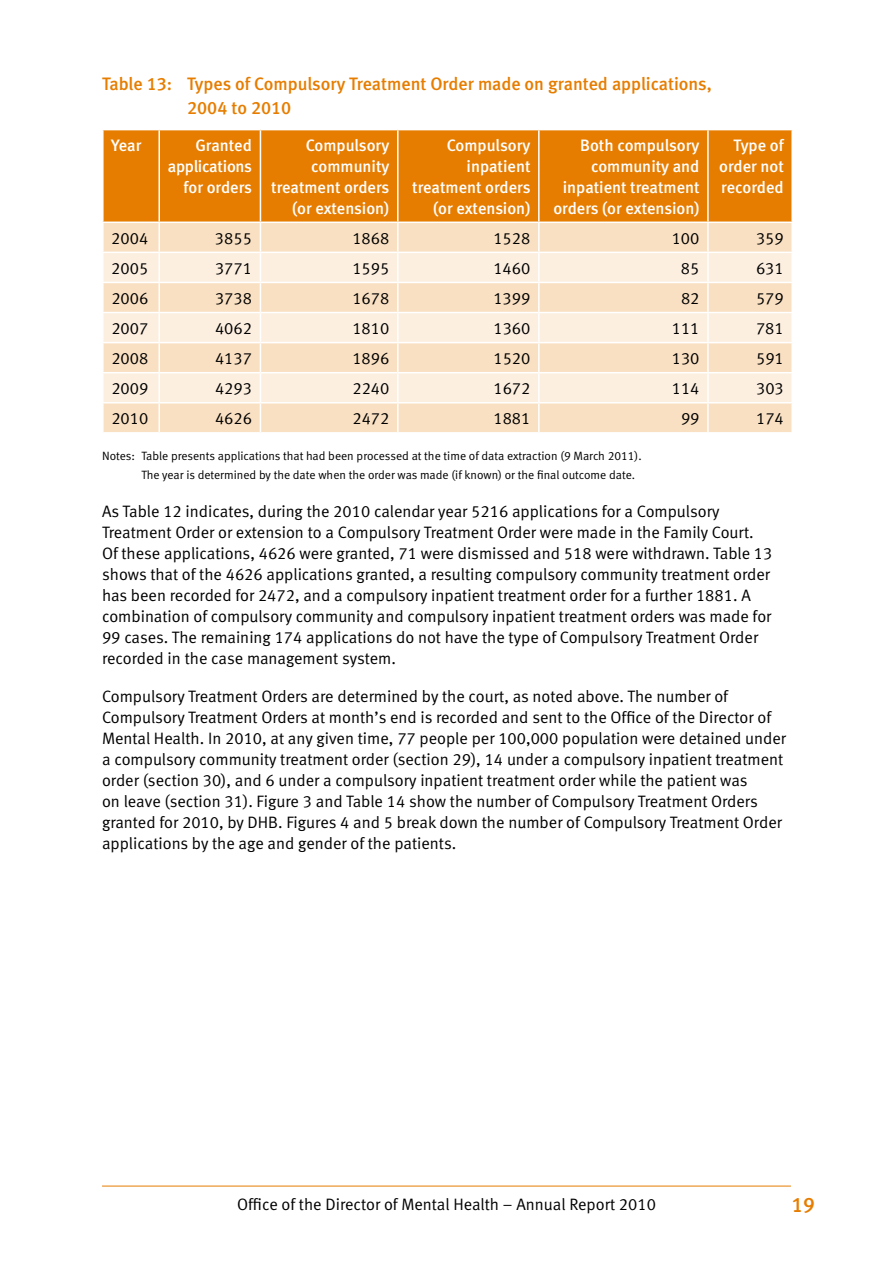
<style>
.page{position:relative;width:893px;height:1263px;background:#fff}
.page>*{position:absolute;margin:0;border:0;box-sizing:border-box;transform-origin:0 0}
.t1{font:21px "Meta Medium LF";color:#e67d00}
.t2{font:18px/24px "Meta Medium LF";color:#e67d00}
.t3{font:16.5px/21px "Meta Normal LF";color:#000}
.t4{font:16.5px/21px "Meta Medium LF";color:#fff;text-align:right}
.t5{font:12px/19.2px "Meta Normal LF";color:#000}
</style>
<div class="page">
<hr style="left:102px;top:1186px;width:689px;height:1px;background:#e67d00">
<div style="left:104px;top:130px;width:687px;height:92px;background:#e67d00"></div>
<div style="left:104px;top:223px;width:687px;height:209px;background:#f9e0c2"></div>
<svg style="left:104px;top:253px;width:687px;height:149px;background:#fae9d4"></svg>
<hr style="left:158px;top:130px;width:2px;height:92px;background:#fff">
<hr style="left:260px;top:130px;width:1px;height:92px;background:#fff">
<hr style="left:397px;top:130px;width:2px;height:92px;background:#fff">
<hr style="left:538px;top:130px;width:2px;height:92px;background:#fff">
<hr style="left:707px;top:130px;width:2px;height:92px;background:#fff">
<hr style="left:158px;top:223px;width:2px;height:29px;background:#fff">
<hr style="left:397px;top:223px;width:2px;height:29px;background:#fff">
<hr style="left:538px;top:223px;width:2px;height:29px;background:#fff">
<hr style="left:707px;top:223px;width:2px;height:29px;background:#fff">
<hr style="left:102px;top:252px;width:57px;height:1px;background:#fff">
<hr style="left:159px;top:252px;width:101px;height:1px;background:#fff">
<hr style="left:158px;top:253px;width:2px;height:29px;background:#fff">
<hr style="left:260px;top:252px;width:138px;height:1px;background:#fff">
<hr style="left:398px;top:252px;width:141px;height:1px;background:#fff">
<hr style="left:397px;top:253px;width:2px;height:29px;background:#fff">
<hr style="left:539px;top:252px;width:169px;height:1px;background:#fff">
<hr style="left:538px;top:253px;width:2px;height:29px;background:#fff">
<hr style="left:708px;top:252px;width:85px;height:1px;background:#fff">
<hr style="left:707px;top:253px;width:2px;height:29px;background:#fff">
<hr style="left:102px;top:282px;width:57px;height:1px;background:#fff">
<hr style="left:159px;top:282px;width:101px;height:1px;background:#fff">
<hr style="left:158px;top:283px;width:2px;height:29px;background:#fff">
<hr style="left:260px;top:282px;width:138px;height:1px;background:#fff">
<hr style="left:398px;top:282px;width:141px;height:1px;background:#fff">
<hr style="left:397px;top:283px;width:2px;height:29px;background:#fff">
<hr style="left:539px;top:282px;width:169px;height:1px;background:#fff">
<hr style="left:538px;top:283px;width:2px;height:29px;background:#fff">
<hr style="left:708px;top:282px;width:85px;height:1px;background:#fff">
<hr style="left:707px;top:283px;width:2px;height:29px;background:#fff">
<hr style="left:102px;top:312px;width:57px;height:1px;background:#fff">
<hr style="left:159px;top:312px;width:101px;height:1px;background:#fff">
<hr style="left:158px;top:313px;width:2px;height:29px;background:#fff">
<hr style="left:260px;top:312px;width:138px;height:1px;background:#fff">
<hr style="left:398px;top:312px;width:141px;height:1px;background:#fff">
<hr style="left:397px;top:313px;width:2px;height:29px;background:#fff">
<hr style="left:539px;top:312px;width:169px;height:1px;background:#fff">
<hr style="left:538px;top:313px;width:2px;height:29px;background:#fff">
<hr style="left:708px;top:312px;width:85px;height:1px;background:#fff">
<hr style="left:707px;top:313px;width:2px;height:29px;background:#fff">
<hr style="left:102px;top:342px;width:57px;height:1px;background:#fff">
<hr style="left:159px;top:342px;width:101px;height:1px;background:#fff">
<hr style="left:158px;top:343px;width:2px;height:29px;background:#fff">
<hr style="left:260px;top:342px;width:138px;height:1px;background:#fff">
<hr style="left:398px;top:342px;width:141px;height:1px;background:#fff">
<hr style="left:397px;top:343px;width:2px;height:29px;background:#fff">
<hr style="left:539px;top:342px;width:169px;height:1px;background:#fff">
<hr style="left:538px;top:343px;width:2px;height:29px;background:#fff">
<hr style="left:708px;top:342px;width:85px;height:1px;background:#fff">
<hr style="left:707px;top:343px;width:2px;height:29px;background:#fff">
<hr style="left:102px;top:372px;width:57px;height:1px;background:#fff">
<hr style="left:159px;top:372px;width:101px;height:1px;background:#fff">
<hr style="left:158px;top:373px;width:2px;height:29px;background:#fff">
<hr style="left:260px;top:372px;width:138px;height:1px;background:#fff">
<hr style="left:398px;top:372px;width:141px;height:1px;background:#fff">
<hr style="left:397px;top:373px;width:2px;height:29px;background:#fff">
<hr style="left:539px;top:372px;width:169px;height:1px;background:#fff">
<hr style="left:538px;top:373px;width:2px;height:29px;background:#fff">
<hr style="left:708px;top:372px;width:85px;height:1px;background:#fff">
<hr style="left:707px;top:373px;width:2px;height:29px;background:#fff">
<hr style="left:102px;top:402px;width:57px;height:1px;background:#fff">
<hr style="left:159px;top:402px;width:101px;height:1px;background:#fff">
<hr style="left:158px;top:403px;width:2px;height:29px;background:#fff">
<hr style="left:260px;top:402px;width:138px;height:1px;background:#fff">
<svg style="left:260px;top:223px;width:1px;height:209px"></svg>
<hr style="left:398px;top:402px;width:141px;height:1px;background:#fff">
<hr style="left:397px;top:403px;width:2px;height:29px;background:#fff">
<hr style="left:539px;top:402px;width:169px;height:1px;background:#fff">
<hr style="left:538px;top:403px;width:2px;height:29px;background:#fff">
<hr style="left:708px;top:402px;width:85px;height:1px;background:#fff">
<hr style="left:707px;top:403px;width:2px;height:29px;background:#fff">
<p class="t2" style="left:187px;top:73px;width:526px;text-indent:-85px">Table 13: Types of Compulsory Treatment Order made on granted applications,<br>2004 to 2010</p>
<p class="t4" style="left:111px;top:135px;width:31px">Year</p>
<p class="t4" style="left:168px;top:135px;width:86px">Granted applications for orders</p>
<p class="t4" style="left:271px;top:135px;width:120px">Compulsory community treatment orders (or extension)</p>
<p class="t4" style="left:412px;top:135px;width:120px">Compulsory inpatient treatment orders (or extension)</p>
<p class="t4" style="left:553px;top:135px;width:148px">Both compulsory community and inpatient treatment orders (or extension)</p>
<p class="t4" style="left:719px;top:135px;width:66px;text-align:justify;text-indent:14px">Type of order not recorded</p>
<p class="t3" style="left:111px;top:228px;width:38px">2004</p>
<p class="t3" style="left:215px;top:228px;width:38px">3855</p>
<p class="t3" style="left:352px;top:228px;width:38px">1868</p>
<p class="t3" style="left:493px;top:228px;width:38px">1528</p>
<p class="t3" style="left:672px;top:228px;width:29px">100</p>
<p class="t3" style="left:756px;top:228px;width:29px">359</p>
<p class="t3" style="left:111px;top:258px;width:38px">2005</p>
<p class="t3" style="left:215px;top:258px;width:38px">3771</p>
<p class="t3" style="left:352px;top:258px;width:38px">1595</p>
<p class="t3" style="left:493px;top:258px;width:38px">1460</p>
<p class="t3" style="left:681px;top:258px;width:20px">85</p>
<p class="t3" style="left:756px;top:258px;width:29px">631</p>
<p class="t3" style="left:111px;top:288px;width:38px">2006</p>
<p class="t3" style="left:215px;top:288px;width:38px">3738</p>
<p class="t3" style="left:352px;top:288px;width:38px">1678</p>
<p class="t3" style="left:493px;top:288px;width:38px">1399</p>
<p class="t3" style="left:681px;top:288px;width:20px">82</p>
<p class="t3" style="left:756px;top:288px;width:29px">579</p>
<p class="t3" style="left:111px;top:318px;width:38px">2007</p>
<p class="t3" style="left:215px;top:318px;width:38px">4062</p>
<p class="t3" style="left:352px;top:318px;width:38px">1810</p>
<p class="t3" style="left:493px;top:318px;width:38px">1360</p>
<p class="t3" style="left:672px;top:318px;width:29px">111</p>
<p class="t3" style="left:756px;top:318px;width:29px">781</p>
<p class="t3" style="left:111px;top:348px;width:38px">2008</p>
<p class="t3" style="left:215px;top:348px;width:38px">4137</p>
<p class="t3" style="left:352px;top:348px;width:38px">1896</p>
<p class="t3" style="left:493px;top:348px;width:38px">1520</p>
<p class="t3" style="left:672px;top:348px;width:29px">130</p>
<p class="t3" style="left:756px;top:348px;width:29px">591</p>
<p class="t3" style="left:111px;top:378px;width:38px">2009</p>
<p class="t3" style="left:215px;top:378px;width:38px">4293</p>
<p class="t3" style="left:352px;top:378px;width:38px">2240</p>
<p class="t3" style="left:493px;top:378px;width:38px">1672</p>
<p class="t3" style="left:672px;top:378px;width:29px">114</p>
<p class="t3" style="left:756px;top:378px;width:29px">303</p>
<p class="t3" style="left:111px;top:408px;width:38px">2010</p>
<p class="t3" style="left:215px;top:408px;width:38px">4626</p>
<p class="t3" style="left:352px;top:408px;width:38px">2472</p>
<p class="t3" style="left:493px;top:408px;width:38px">1881</p>
<p class="t3" style="left:681px;top:408px;width:20px">99</p>
<p class="t3" style="left:756px;top:408px;width:29px">174</p>
<p class="t5" style="left:141px;top:446px;width:502px;text-indent:-39px">Notes: Table presents applications that had been processed at the time of data extraction (9 March 2011).<br>The year is determined by the date when the order was made (if known) or the final outcome date.</p>
<p class="t3" style="left:102px;top:500px;width:672px">As Table 12 indicates, during the 2010 calendar year 5216 applications for a Compulsory Treatment Order or extension to a Compulsory Treatment Order were made in the Family Court.<br>Of these applications, 4626 were granted, 71 were dismissed and 518 were withdrawn. Table 13 shows that of the 4626 applications granted, a resulting compulsory community treatment order has been recorded for 2472, and a compulsory inpatient treatment order for a further 1881. A combination of compulsory community and compulsory inpatient treatment orders was made for 99 cases. The remaining 174 applications do not have the type of Compulsory Treatment Order recorded in the case management system.</p>
<p class="t3" style="left:102px;top:685px;width:685px">Compulsory Treatment Orders are determined by the court, as noted above. The number of Compulsory Treatment Orders at month’s end is recorded and sent to the Office of the Director of Mental Health. In 2010, at any given time, 77 people per 100,000 population were detained under a compulsory community treatment order (section 29), 14 under a compulsory inpatient treatment order (section 30), and 6 under a compulsory inpatient treatment order while the patient was<br>on leave (section 31). Figure 3 and Table 14 show the number of Compulsory Treatment Orders granted for 2010, by DHB. Figures 4 and 5 break down the number of Compulsory Treatment Order applications by the age and gender of the patients.</p>
<p class="t3" style="left:237px;top:1193px;width:420px">Office of the Director of Mental Health – Annual Report 2010</p>
<p class="t1" style="left:791px;top:1192px;width:25px">19</p>
</div>
